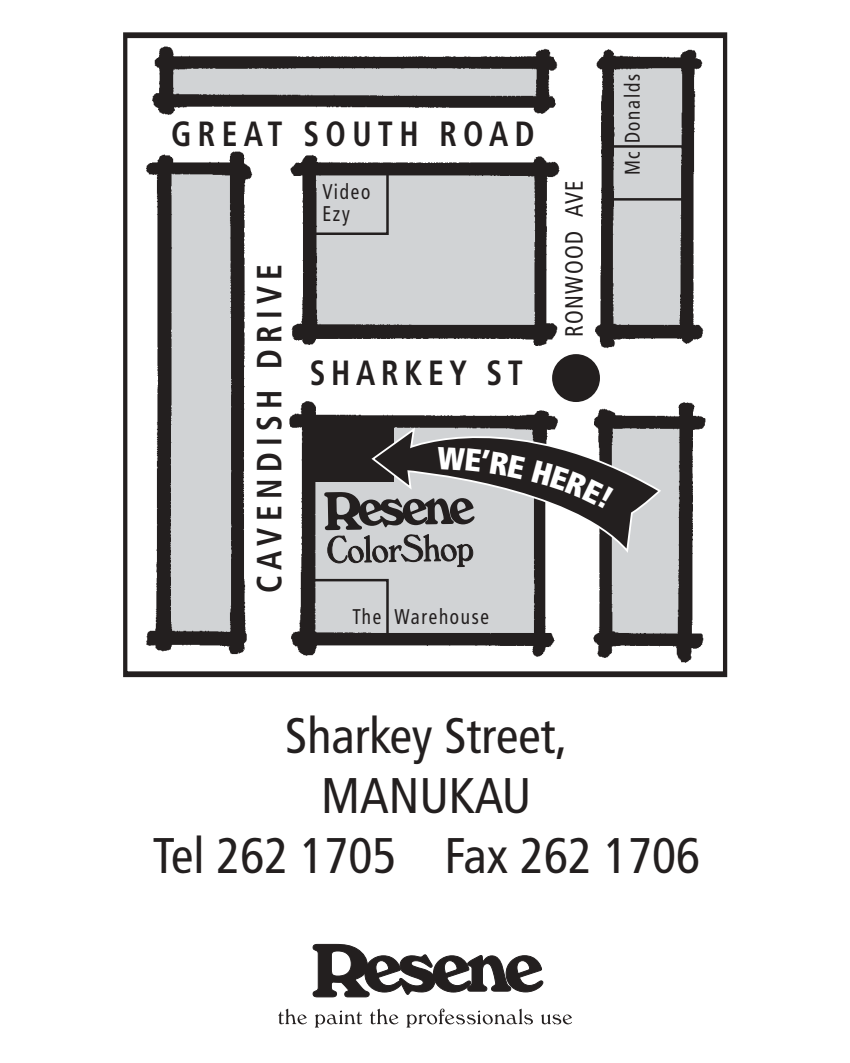
<style>
.page{position:relative;width:850px;height:1063px;background:#fff}
.page>*{position:absolute;margin:0;border:0;box-sizing:border-box;transform-origin:0 0}
.t1{font:condensed 50px/60px "Frutiger";color:#231f1f;text-align:center}
.t2{font:700 condensed 35px "Frutiger";letter-spacing:.2em;color:#231f1f;scale:.9 1}
.t3{font:700 condensed 35px "Frutiger";letter-spacing:.18em;color:#231f1f;scale:.9 1}
.t4{font:condensed 25px "Frutiger";letter-spacing:.06em;color:#231f1f;scale:.9 1}
.t5{font:condensed 21.25px/21.2px "Frutiger";letter-spacing:.09em;color:#231f1f;scale:.9 1}
</style>
<div class="page">
<img style="left:146px;top:46px;width:560px;height:617px">
<div style="left:311px;top:424px;width:83px;height:57px;background:#231f1f"></div>
<div style="left:604px;top:145px;width:87px;height:56px;border:2px solid #231f1f"></div>
<svg style="left:324px;top:492px;width:151px;height:75px"></svg>
<div style="left:123px;top:33px;width:605px;height:643px;border:5px solid #231f1f"></div>
<div style="left:552px;top:354px;width:48px;height:48px;background:#231f1f;border:2px solid #231f1f;border-radius:50%"></div>
<svg style="left:370px;top:406px;width:291px;height:147px"></svg>
<div style="left:306px;top:579px;width:83px;height:65px;border:2px solid #231f1f"></div>
<div style="left:306px;top:170px;width:83px;height:65px;border:2px solid #231f1f"></div>
<svg style="left:312px;top:943px;width:231px;height:54px"></svg>
<svg style="left:278px;top:1008px;width:29px;height:16px"></svg>
<svg style="left:315px;top:1010px;width:47px;height:17px"></svg>
<svg style="left:370px;top:1008px;width:28px;height:16px"></svg>
<svg style="left:406px;top:1008px;width:127px;height:19px"></svg>
<svg style="left:541px;top:1014px;width:31px;height:10px"></svg>
<div style="left:437px;top:447px;width:89px;height:32px;background:#231f1f"></div>
<div style="left:532px;top:460px;width:82px;height:49px;background:#231f1f"></div>
<p class="t2" style="left:171px;top:120px;width:405px">GREAT SOUTH ROAD</p>
<p class="t2" style="left:255px;top:593px;width:368px;rotate:-90deg">CAVENDISH DRIVE</p>
<p class="t5" style="left:322px;top:183px;width:55px">Video<br>Ezy</p>
<p class="t3" style="left:310px;top:358px;width:238px">SHARKEY ST</p>
<p class="t5" style="left:352px;top:608px;width:153px">The Warehouse</p>
<p class="t4" style="left:564px;top:337px;width:175px;rotate:-90deg">RONWOOD AVE</p>
<p class="t5" style="left:623px;top:175px;width:114px;rotate:-90deg">Mc Donalds</p>
<p class="t1" style="left:153px;top:709px;width:549px">Sharkey Street,<br>MANUKAU<br>Tel 262 1705 Fax 262 1706</p>
</div>
